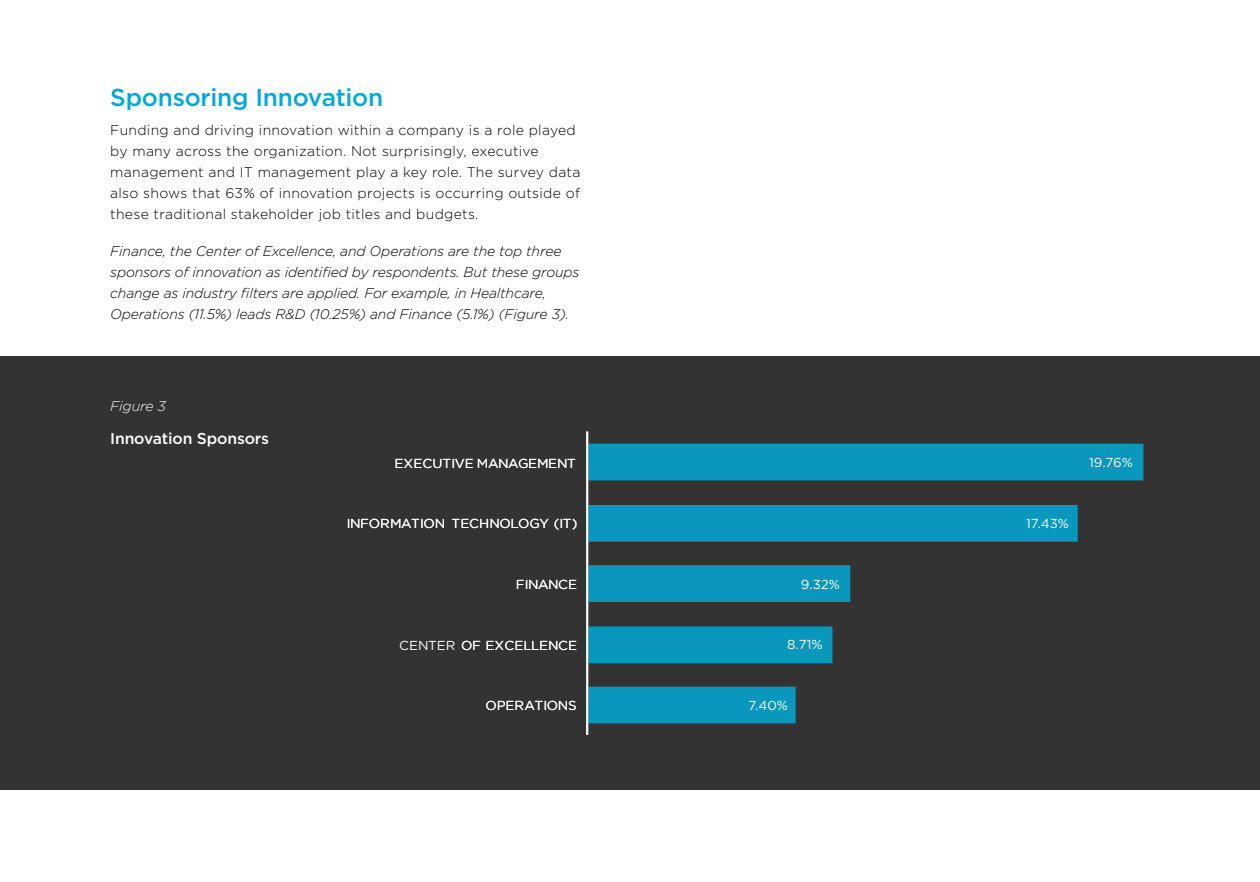
<style>
.page{position:relative;width:1260px;height:882px;background:#fff}
.page>*{position:absolute;margin:0;border:0;box-sizing:border-box;transform-origin:0 0}
.t1{font:500 24.5px "Gotham";letter-spacing:-.01em;color:#00a9d6}
.t2{font:500 15.75px "Gotham";letter-spacing:-.01em;color:#fff}
.t3{font:300 14px/21px "Gotham";letter-spacing:.02em;color:#000}
.t4{font:italic 300 14px/21px "Gotham";letter-spacing:-.01em;color:#000}
.t5{font:italic 300 14px "Gotham";letter-spacing:-.01em;color:#fff}
.t6{font:12.95px "Gotham";letter-spacing:-.01em;color:#fff}
.t7{font:12.95px "Gotham";letter-spacing:-.04em;color:#fff}
.s1{font-weight:500}
</style>
<div class="page">
<div style="left:0;top:356px;width:1260px;height:434px;background:#333"></div>
<svg style="left:588px;top:444px;width:555px;height:279px"></svg>
<hr style="left:586px;top:431px;width:2px;height:304px;background:#fff">
<svg style="left:586px;top:431px;width:354px;height:37px;fill:#0997bd"></svg>
<h1 class="t1" style="left:110px;top:82px;width:275px">Sponsoring Innovation</h1>
<p class="t3" style="left:110px;top:119px;width:472px">Funding and driving innovation within a company is a role played by many across the organization. Not surprisingly, executive management and IT management play a key role. The survey data also shows that 63% of innovation projects is occurring outside of these traditional stakeholder job titles and budgets.</p>
<p class="t4" style="left:110px;top:240px;width:471px">Finance, the Center of Excellence, and Operations are the top three sponsors of innovation as identified by respondents. But these groups change as industry filters are applied. For example, in Healthcare, Operations (11.5%) leads R&amp;D (10.25%) and Finance (5.1%) (Figure 3).</p>
<p class="t5" style="left:110px;top:397px;width:57px">Figure 3</p>
<p class="t2" style="left:110px;top:428px;width:160px">Innovation Sponsors</p>
<p class="t6" style="left:394px;top:455px;width:183px">EXECUTIVE MANAGEMENT</p>
<p class="t6" style="left:1089px;top:454px;width:45px">19.76%</p>
<p class="t6" style="left:347px;top:515px;width:233px">INFORMATION TECHNOLOGY (IT<span class="s1">)</span></p>
<p class="t6" style="left:1026px;top:515px;width:45px">17.43%</p>
<p class="t7" style="left:516px;top:576px;width:63px">FINANCE</p>
<p class="t6" style="left:801px;top:576px;width:41px">9.32%</p>
<p class="t6" style="left:399px;top:637px;width:180px">CENTER OF EXCELLENCE</p>
<p class="t6" style="left:787px;top:637px;width:37px">8.71%</p>
<p class="t6" style="left:486px;top:698px;width:93px">OPERATIONS</p>
<p class="t6" style="left:749px;top:697px;width:41px">7.40%</p>
</div>
